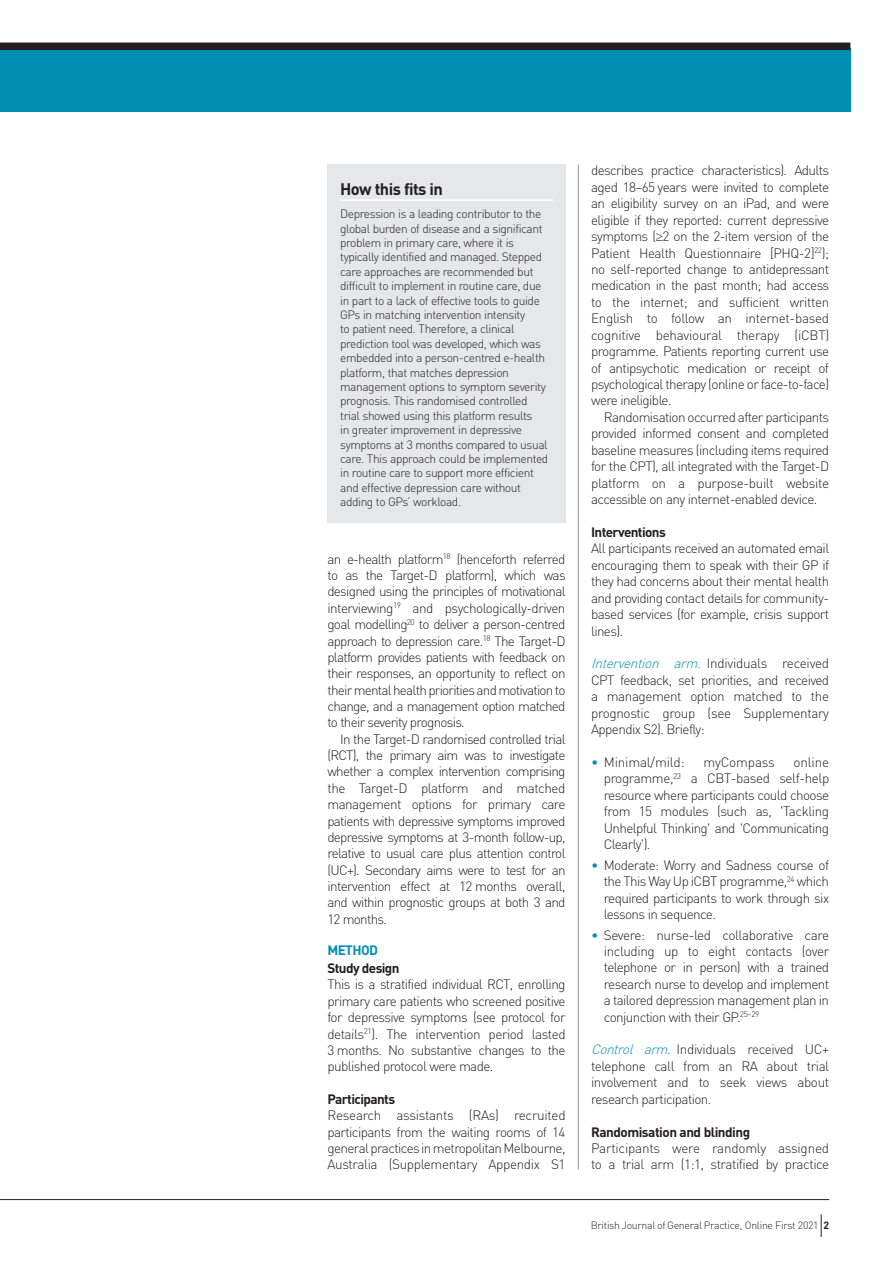
<style>
.page{position:relative;width:893px;height:1263px;background:#fff}
.page>*{position:absolute;margin:0;border:0;box-sizing:border-box;transform-origin:0 0}
.t1{font:700 16.5px "DIN";letter-spacing:-.035em;color:#231f20}
.t2{font:300 13.5px/16.5px "DIN";letter-spacing:-.045em;color:#231f20;text-align:justify}
.t3{font:700 13.5px "DIN";letter-spacing:-.045em;color:#231f20}
.t4{font:300 13.5px "DIN";letter-spacing:-.015em;color:#231f20}
.t5{font:700 13.5px "DIN";letter-spacing:-.045em;color:#008fb3}
.t6{font:300 12px/14.4px "DIN";letter-spacing:-.035em;color:#231f20}
.t7{font:300 10.5px "DIN";letter-spacing:-.025em;color:#231f20}
.s1{font-family:"Helvetica"}
.s2{font-style:italic;color:#008fb3}
.s3{color:#008fb3}
.s4{font-weight:700}
</style>
<div class="page">
<div style="left:0;top:48px;width:850px;height:63px;background:#008fb3"></div>
<div style="left:0;top:43px;width:850px;height:7px;background:#231f20"></div>
<hr style="left:578px;top:165px;width:1px;height:1004px;background:#939598">
<hr style="left:0;top:1199px;width:829px;height:1px;background:#231f20">
<svg style="left:821px;top:1214px;width:1px;height:23px"></svg>
<div style="left:327px;top:165px;width:239px;height:358px;background:#e6e7e9"></div>
<hr style="left:340px;top:199px;width:213px;height:2px;background:#fff">
<p class="t1" style="left:340px;top:178px;width:104px">How this fits in</p>
<p class="t6" style="left:340px;top:206px;width:210px">Depression is a leading contributor to the global burden of disease and a significant problem in primary care, where it is typically identified and managed. Stepped care approaches are recommended but difficult to implement in routine care, due in part to a lack of effective tools to guide GPs in matching intervention intensity<br>to patient need. Therefore, a clinical prediction tool was developed, which was embedded into a person-centred e-health platform, that matches depression management options to symptom severity prognosis. This randomised controlled trial showed using this platform results<br>in greater improvement in depressive symptoms at 3 months compared to usual care. This approach could be implemented in routine care to support more efficient and effective depression care without adding to GPs’ workload.</p>
<p class="t2" style="left:327px;top:550px;width:240px">an e-health platform<sup>18</sup> (henceforth referred to as the Target-D platform), which was designed using the principles of motivational interviewing<sup>19</sup> and psychologically-driven goal modelling<sup>20</sup> to deliver a person-centred approach to depression care.<sup>18</sup> The Target-D platform provides patients with feedback on their responses, an opportunity to reflect on their mental health priorities and motivation to change, and a management option matched to their severity prognosis.</p>
<p class="t2" style="left:327px;top:730px;width:240px;text-indent:13px">In the Target-D randomised controlled trial (RCT), the primary aim was to investigate whether a complex intervention comprising the Target-D platform and matched management options for primary care patients with depressive symptoms improved depressive symptoms at 3-month follow-up, relative to usual care plus attention control (UC+). Secondary aims were to test for an intervention effect at 12 months overall, and within prognostic groups at both 3 and 12 months.</p>
<p class="t5" style="left:327px;top:942px;width:52px">METHOD</p>
<p class="t3" style="left:327px;top:959px;width:74px">Study design</p>
<p class="t2" style="left:327px;top:976px;width:240px">This is a stratified individual RCT, enrolling primary care patients who screened positive for depressive symptoms (see protocol for details<sup>21</sup>). The intervention period lasted 3 months. No substantive changes to the published protocol were made.</p>
<p class="t3" style="left:327px;top:1090px;width:69px">Participants</p>
<p class="t2" style="left:327px;top:1107px;width:240px">Research assistants (RAs) recruited participants from the waiting rooms of 14 general practices in metropolitan Melbourne, Australia (Supplementary Appendix S1</p>
<p class="t2" style="left:591px;top:162px;width:240px">describes practice characteristics). Adults aged 18–65 years were invited to complete an eligibility survey on an iPad, and were eligible if they reported: current depressive symptoms (<span class="s1">≥</span>2 on the 2-item version of the Patient Health Questionnaire [PHQ-2]<sup>22</sup>); no self-reported change to antidepressant medication in the past month; had access to the internet; and sufficient written English to follow an internet-based cognitive behavioural therapy (iCBT) programme. Patients reporting current use of antipsychotic medication or receipt of psychological therapy (online or face-to-face) were ineligible.</p>
<p class="t2" style="left:591px;top:409px;width:240px;text-indent:13px">Randomisation occurred after participants provided informed consent and completed baseline measures (including items required for the CPT), all integrated with the Target-D platform on a purpose-built website accessible on any internet-enabled device.</p>
<p class="t3" style="left:591px;top:523px;width:76px">Interventions</p>
<p class="t2" style="left:591px;top:540px;width:240px">All participants received an automated email encouraging them to speak with their GP if they had concerns about their mental health and providing contact details for community&shy;based services (for example, crisis support lines).</p>
<p class="t2" style="left:591px;top:655px;width:240px"><span class="s2">Intervention arm.</span> Individuals received CPT feedback, set priorities, and received a management option matched to the prognostic group (see Supplementary Appendix S2). Briefly:</p>
<p class="t4" style="left:591px;top:754px;width:95px"><span class="s3">•</span> Minimal/mild:</p>
<p class="t4" style="left:703px;top:754px;width:73px">myCompass</p>
<p class="t2" style="left:604px;top:753px;width:227px;text-indent:190px">online programme,<sup>23</sup> a CBT-based self-help resource where participants could choose from 15 modules (such as, 'Tackling Unhelpful Thinking' and 'Communicating Clearly').</p>
<p class="t2" style="left:604px;top:856px;width:227px;text-indent:-13px"><span class="s3">•</span> Moderate: Worry and Sadness course of the This Way Up iCBT programme,<sup>24</sup> which required participants to work through six lessons in sequence.</p>
<p class="t2" style="left:604px;top:926px;width:227px;text-indent:-13px"><span class="s3">•</span> Severe: nurse-led collaborative care including up to eight contacts (over telephone or in person) with a trained research nurse to develop and implement a tailored depression management plan in conjunction with their GP.<sup>25–29</sup></p>
<p class="t2" style="left:591px;top:1041px;width:240px"><span class="s2">Control arm.</span> Individuals received UC+ telephone call from an RA about trial involvement and to seek views about research participation.</p>
<p class="t3" style="left:591px;top:1123px;width:161px">Randomisation and blinding</p>
<p class="t2" style="left:591px;top:1140px;width:240px">Participants were randomly assigned to a trial arm (1:1, stratified by practice</p>
<p class="t7" style="left:591px;top:1219px;width:240px">British Journal of General Practice, Online First 2021 <span class="s4">2</span></p>
</div>
